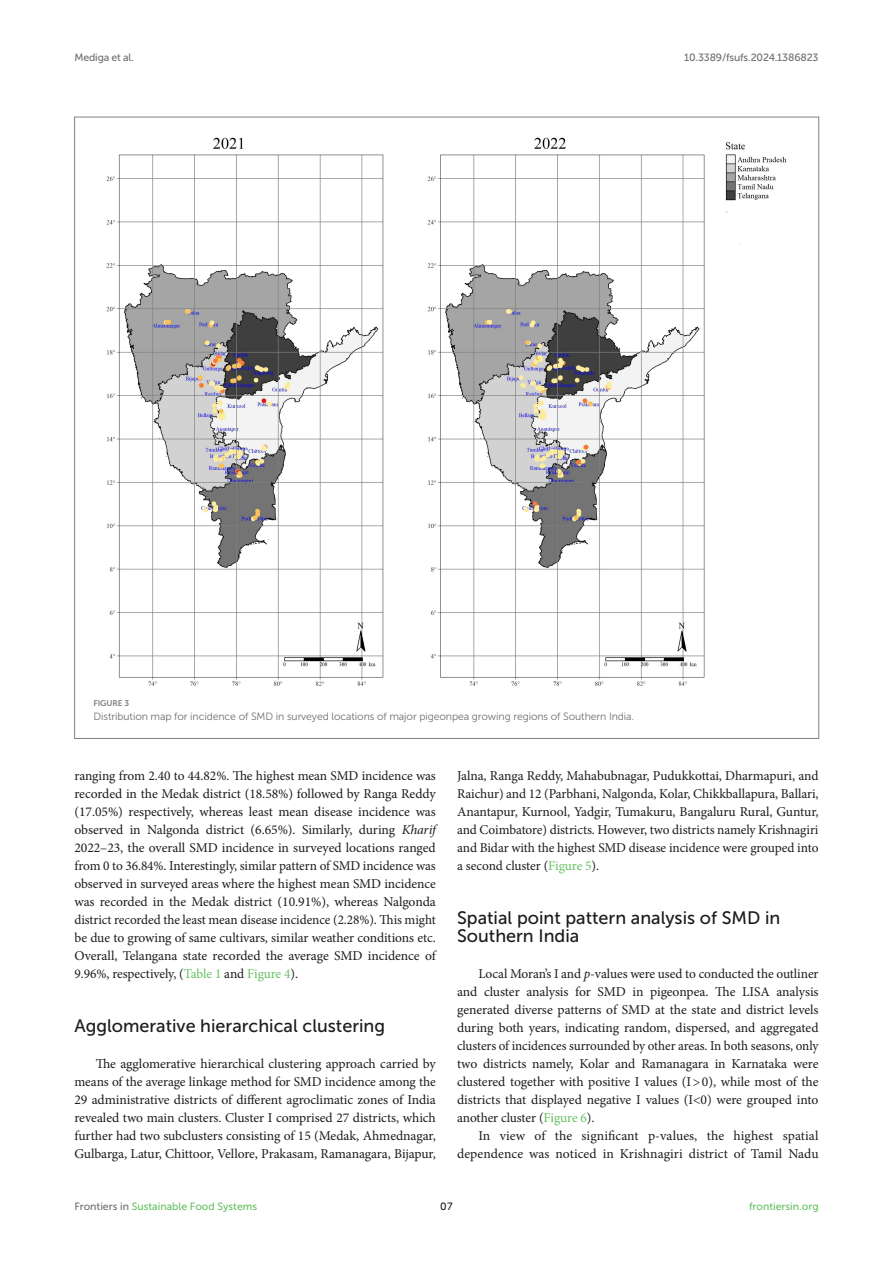
<style>
.page{position:relative;width:893px;height:1263px;background:#fff}
.page>*{position:absolute;margin:0;border:0;box-sizing:border-box;transform-origin:0 0}
.HEAD_2{font:18px/18px "Museo Sans 500";color:#1b1c1b}
.TEXT_FLUSH{font:13.5px/18px "Minion Pro";letter-spacing:-.01em;color:#1b1c1b;text-align:justify}
.TEXT{font:13.5px/18px "Minion Pro";color:#1b1c1b;text-align:justify}
.FIG_LEG{font:10.5px "Museo Sans 300";letter-spacing:-.01em;color:#706f70}
.t1{font:10.5px "Museo Sans 500";color:#65c161}
.t2{font:10.5px "Museo Sans 500";letter-spacing:-.015em;color:#706f70}
.t3{font:10.5px "Museo Sans 500";color:#1b1c1b}
.FIG_HD{font:8.25px "Museo Sans 700";letter-spacing:-.01em;color:#7e7f7f}
.s1{font-style:italic}
.s2{color:#65c161}
.s3{color:#706f70}
</style>
<div class="page">
<img style="left:106px;top:137px;width:681px;height:549px">
<p class="t2" style="left:74px;top:51px;width:61px">Mediga et al.</p>
<p class="t2" style="left:684px;top:51px;width:136px">10.3389/fsufs.2024.1386823</p>
<p class="FIG_HD" style="left:94px;top:698px;width:37px">FIGURE 3</p>
<p class="FIG_LEG" style="left:94px;top:710px;width:542px">Distribution map for incidence of SMD in surveyed locations of major pigeonpea growing regions of Southern India.</p>
<p class="TEXT" style="left:74px;top:767px;width:363px">ranging from 2.40 to 44.82%. The highest mean SMD incidence was recorded in the Medak district (18.58%) followed by Ranga Reddy (17.05%) respectively, whereas least mean disease incidence was observed in Nalgonda district (6.65%). Similarly, during <span class="s1">Kharif </span>2022–23, the overall SMD incidence in surveyed locations ranged from 0 to 36.84%. Interestingly, similar pattern of SMD incidence was observed in surveyed areas where the highest mean SMD incidence was recorded in the Medak district (10.91%), whereas Nalgonda district recorded the least mean disease incidence (2.28%). This might be due to growing of same cultivars, similar weather conditions etc.<br>Overall, Telangana state recorded the average SMD incidence of 9.96%, respectively, (<span class="s2">Table 1</span> and <span class="s2">Figure 4</span>).</p>
<p class="HEAD_2" style="left:74px;top:1017px;width:312px">Agglomerative hierarchical clustering</p>
<p class="TEXT_FLUSH" style="left:74px;top:1055px;width:363px;text-indent:21px">The agglomerative hierarchical clustering approach carried by means of the average linkage method for SMD incidence among the 29 administrative districts of different agroclimatic zones of India revealed two main clusters. Cluster I comprised 27 districts, which further had two subclusters consisting of 15 (Medak, Ahmednagar, Gulbarga, Latur, Chittoor, Vellore, Prakasam, Ramanagara, Bijapur,</p>
<p class="TEXT_FLUSH" style="left:457px;top:767px;width:363px">Jalna, Ranga Reddy, Mahabubnagar, Pudukkottai, Dharmapuri, and Raichur) and 12 (Parbhani, Nalgonda, Kolar, Chikkballapura, Ballari, Anantapur, Kurnool, Yadgir, Tumakuru, Bangaluru Rural, Guntur, and Coimbatore) districts. However, two districts namely Krishnagiri and Bidar with the highest SMD disease incidence were grouped into a second cluster (<span class="s2">Figure 5</span>).</p>
<p class="HEAD_2" style="left:457px;top:909px;width:325px">Spatial point pattern analysis of SMD in<br>Southern India</p>
<p class="TEXT_FLUSH" style="left:457px;top:965px;width:363px;text-indent:21px">Local Moran’s I and <span class="s1">p</span>-values were used to conducted the outliner and cluster analysis for SMD in pigeonpea. The LISA analysis generated diverse patterns of SMD at the state and district levels during both years, indicating random, dispersed, and aggregated clusters of incidences surrounded by other areas. In both seasons, only two districts namely, Kolar and Ramanagara in Karnataka were clustered together with positive I values (I&gt;0), while most of the districts that displayed negative I values (I&lt;0) were grouped into another cluster (<span class="s2">Figure 6</span>).</p>
<p class="TEXT" style="left:457px;top:1127px;width:363px;text-align:right">In view of the significant p-values, the highest spatial dependence was noticed in Krishnagiri district of Tamil Nadu</p>
<p class="t1" style="left:74px;top:1200px;width:184px"><span class="s3">Frontiers in</span> Sustainable Food Systems</p>
<p class="t3" style="left:440px;top:1200px;width:14px">07</p>
<p class="t1" style="left:749px;top:1200px;width:71px">frontiersin.org</p>
</div>
